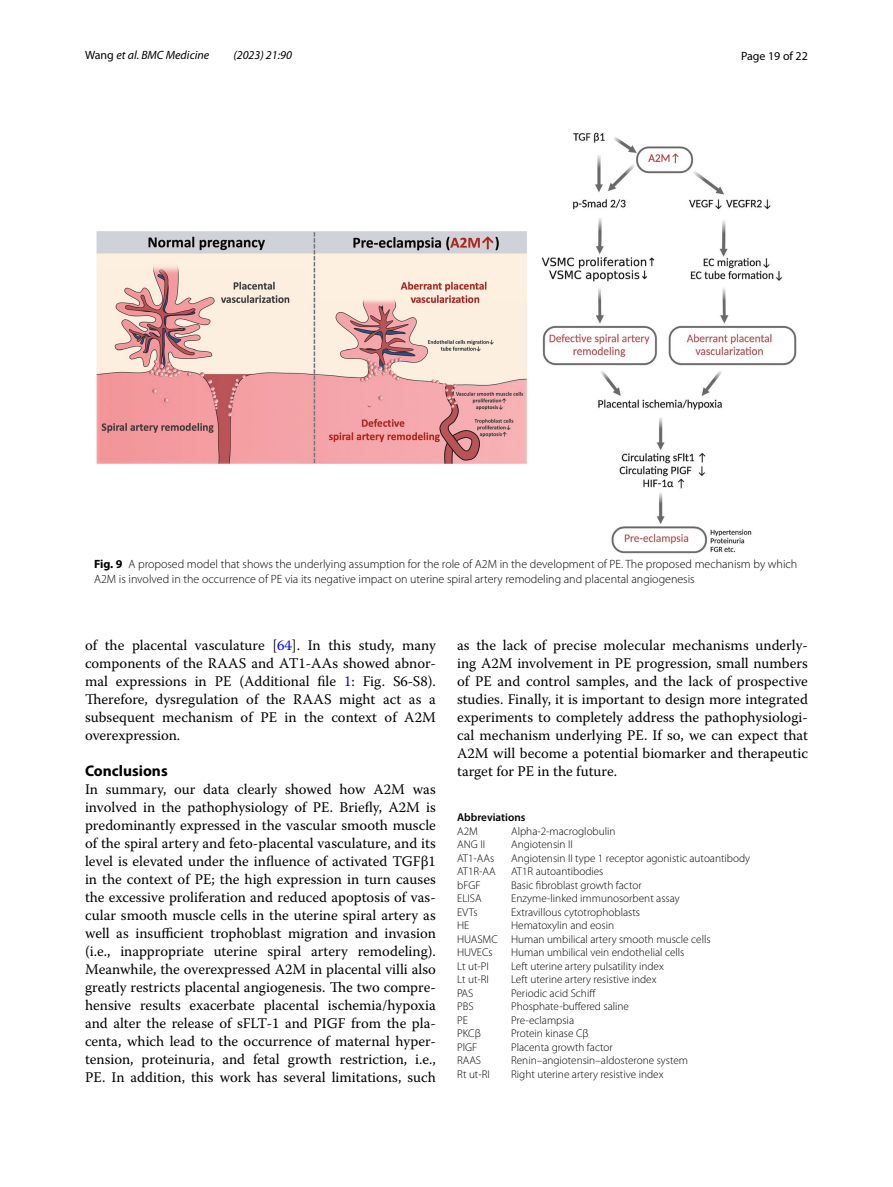
<style>
.page{position:relative;width:893px;height:1187px;background:#fff}
.page>*{position:absolute;margin:0;border:0;box-sizing:border-box;transform-origin:0 0}
.t1{font:700 15.45px "Myriad Pro";color:#000}
.t2{font:14.7px/18px "Warnock Pro";color:#000;text-align:justify}
.t3{font:300 12px/15px "Myriad Pro";color:#000}
.t4{font:italic 12px "Myriad Pro";color:#000}
.t5{font:12px "Myriad Pro";color:#000}
.t6{font:300 11.25px/13.5px "Myriad Pro";color:#000}
.t7{font:600 11.25px "Myriad Pro";color:#000}
.s1{font-style:normal}
.s2{font-weight:700}
.s3{color:#00f}
</style>
<div class="page">
<img style="left:96px;top:133px;width:701px;height:420px">
<p class="t4" style="left:85px;top:48px;width:126px"><span class="s1">Wang</span> et al. BMC Medicine</p>
<p class="t4" style="left:233px;top:48px;width:60px">(2023) 21:90</p>
<p class="t5" style="left:741px;top:48px;width:68px">Page 19 of 22</p>
<p class="t3" style="left:94px;top:557px;width:705px"><span class="s2">Fig. 9</span> A proposed model that shows the underlying assumption for the role of A2M in the development of PE. The proposed mechanism by which<br>A2M is involved in the occurrence of PE via its negative impact on uterine spiral artery remodeling and placental angiogenesis</p>
<p class="t2" style="left:85px;top:636px;width:352px">of the placental vasculature [<span class="s3">64</span>]. In this study, many components of the RAAS and AT1-AAs showed abnor&shy;mal expressions in PE (Additional file <span class="s3">1</span>: Fig. S6-S8).<br>Therefore, dysregulation of the RAAS might act as a subsequent mechanism of PE in the context of A2M overexpression.</p>
<p class="t1" style="left:85px;top:761px;width:84px">Conclusions</p>
<p class="t2" style="left:85px;top:780px;width:352px">In summary, our data clearly showed how A2M was involved in the pathophysiology of PE. Briefly, A2M is predominantly expressed in the vascular smooth muscle of the spiral artery and feto-placental vasculature, and its level is elevated under the influence of activated TGFβ1 in the context of PE; the high expression in turn causes the excessive proliferation and reduced apoptosis of vas&shy;cular smooth muscle cells in the uterine spiral artery as well as insufficient trophoblast migration and invasion (i.e., inappropriate uterine spiral artery remodeling).<br>Meanwhile, the overexpressed A2M in placental villi also greatly restricts placental angiogenesis. The two compre&shy;hensive results exacerbate placental ischemia/hypoxia and alter the release of sFLT-1 and PIGF from the pla&shy;centa, which lead to the occurrence of maternal hyper&shy;tension, proteinuria, and fetal growth restriction, i.e., PE. In addition, this work has several limitations, such</p>
<p class="t2" style="left:457px;top:636px;width:352px">as the lack of precise molecular mechanisms underly&shy;ing A2M involvement in PE progression, small numbers of PE and control samples, and the lack of prospective studies. Finally, it is important to design more integrated experiments to completely address the pathophysiologi&shy;cal mechanism underlying PE. If so, we can expect that A2M will become a potential biomarker and therapeutic target for PE in the future.</p>
<p class="t7" style="left:457px;top:810px;width:70px">Abbreviations</p>
<p class="t6" style="left:457px;top:824px;width:22px">A2M</p>
<p class="t6" style="left:511px;top:824px;width:106px">Alpha-2-macroglobulin</p>
<p class="t6" style="left:457px;top:837px;width:29px">ANG II</p>
<p class="t6" style="left:511px;top:837px;width:63px">Angiotensin II</p>
<p class="t6" style="left:457px;top:851px;width:39px">AT1-AAs</p>
<p class="t6" style="left:511px;top:851px;width:241px">Angiotensin II type 1 receptor agonistic autoantibody</p>
<p class="t6" style="left:457px;top:864px;width:40px">AT1R-AA</p>
<p class="t6" style="left:511px;top:864px;width:94px">AT1R autoantibodies</p>
<p class="t6" style="left:457px;top:878px;width:25px">bFGF</p>
<p class="t6" style="left:511px;top:878px;width:132px">Basic fibroblast growth factor</p>
<p class="t6" style="left:457px;top:891px;width:26px">ELISA</p>
<p class="t6" style="left:511px;top:891px;width:170px">Enzyme-linked immunosorbent assay</p>
<p class="t6" style="left:457px;top:905px;width:22px">EVTs</p>
<p class="t6" style="left:511px;top:905px;width:130px">Extravillous cytotrophoblasts</p>
<p class="t6" style="left:457px;top:918px;width:14px">HE</p>
<p class="t6" style="left:457px;top:918px;width:255px;text-indent:54px">Hematoxylin and eosin<br>HUASMC Human umbilical artery smooth muscle cells<br>HUVECs</p>
<p class="t6" style="left:511px;top:945px;width:175px">Human umbilical vein endothelial cells</p>
<p class="t6" style="left:457px;top:959px;width:33px">Lt ut-PI</p>
<p class="t6" style="left:511px;top:959px;width:154px">Left uterine artery pulsatility index</p>
<p class="t6" style="left:457px;top:972px;width:33px">Lt ut-RI</p>
<p class="t6" style="left:511px;top:972px;width:147px">Left uterine artery resistive index</p>
<p class="t6" style="left:457px;top:986px;width:18px">PAS</p>
<p class="t6" style="left:511px;top:986px;width:86px">Periodic acid Schiff</p>
<p class="t6" style="left:457px;top:999px;width:18px">PBS</p>
<p class="t6" style="left:511px;top:999px;width:119px">Phosphate-buffered saline</p>
<p class="t6" style="left:457px;top:1013px;width:12px">PE</p>
<p class="t6" style="left:511px;top:1013px;width:64px">Pre-eclampsia</p>
<p class="t6" style="left:457px;top:1026px;width:25px">PKCβ</p>
<p class="t6" style="left:511px;top:1026px;width:79px">Protein kinase Cβ</p>
<p class="t6" style="left:457px;top:1040px;width:22px">PlGF</p>
<p class="t6" style="left:511px;top:1040px;width:103px">Placenta growth factor</p>
<p class="t6" style="left:457px;top:1053px;width:26px">RAAS</p>
<p class="t6" style="left:511px;top:1053px;width:179px">Renin–angiotensin–aldosterone system</p>
<p class="t6" style="left:457px;top:1067px;width:34px">Rt ut-RI</p>
<p class="t6" style="left:511px;top:1067px;width:154px">Right uterine artery resistive index</p>
</div>
